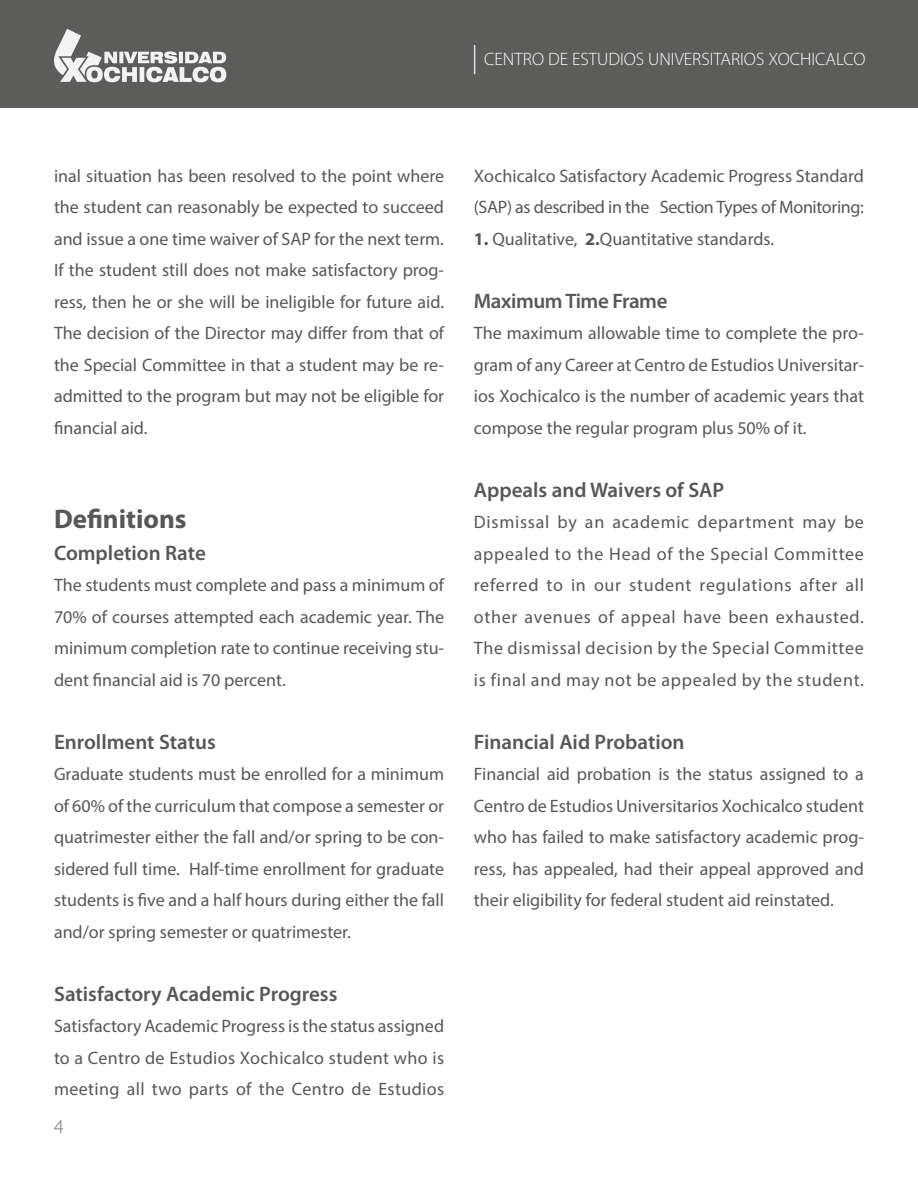
<style>
.page{position:relative;width:918px;height:1188px;background:#fff}
.page>*{position:absolute;margin:0;border:0;box-sizing:border-box;transform-origin:0 0}
.t1{font:700 27px "Myriad Pro";color:#575756}
.t2{font:600 21px "Myriad Pro";color:#575756}
.t3{font:600 21px "Myriad Pro";letter-spacing:-.02em;color:#575756}
.t4{font:300 19.5px "Myriad Pro";color:#000}
.t5{font:18px/31.5px "Myriad Pro";color:#575756;text-align:justify}
.t6{font:300 18px "Myriad Pro";color:#fff}
.s1{font-weight:700}
</style>
<div class="page">
<div style="left:0;top:0;width:918px;height:108px;background:#5c5c5b"></div>
<svg style="left:474px;top:45px;width:1px;height:29px"></svg>
<svg style="left:54px;top:29px;width:172px;height:53px"></svg>
<p class="t6" style="left:484px;top:49px;width:383px">CENTRO DE ESTUDIOS UNIVERSITARIOS XOCHICALCO</p>
<p class="t5" style="left:54px;top:160px;width:392px">inal situation has been resolved to the point where the student can reasonably be expected to succeed and issue a one time waiver of SAP for the next term.<br>If the student still does not make satisfactory prog&shy;ress, then he or she will be ineligible for future aid.<br>The decision of the Director may differ from that of the Special Committee in that a student may be re&shy;admitted to the program but may not be eligible for financial aid.</p>
<p class="t1" style="left:54px;top:501px;width:134px">Definitions</p>
<p class="t2" style="left:54px;top:539px;width:153px">Completion Rate</p>
<p class="t5" style="left:54px;top:569px;width:392px">The students must complete and pass a minimum of 70% of courses attempted each academic year. The minimum completion rate to continue receiving stu&shy;dent financial aid is 70 percent.</p>
<p class="t2" style="left:54px;top:728px;width:163px">Enrollment Status</p>
<p class="t5" style="left:54px;top:758px;width:392px">Graduate students must be enrolled for a minimum of 60% of the curriculum that compose a semester or quatrimester either the fall and/or spring to be con&shy;sidered full time. Half-time enrollment for graduate students is five and a half hours during either the fall and/or spring semester or quatrimester.</p>
<p class="t2" style="left:54px;top:980px;width:285px">Satisfactory Academic Progress</p>
<p class="t5" style="left:54px;top:1010px;width:392px">Satisfactory Academic Progress is the status assigned to a Centro de Estudios Xochicalco student who is meeting all two parts of the Centro de Estudios</p>
<p class="t4" style="left:54px;top:1116px;width:11px">4</p>
<p class="t5" style="left:474px;top:160px;width:392px">Xochicalco Satisfactory Academic Progress Standard (SAP) as described in the Section Types of Monitoring:</p>
<p class="t5" style="left:474px;top:223px;width:302px"><span class="s1">1.</span> Qualitative, <span class="s1">2.</span>Quantitative standards.</p>
<p class="t3" style="left:474px;top:287px;width:195px">Maximum Time Frame</p>
<p class="t5" style="left:474px;top:317px;width:392px">The maximum allowable time to complete the pro&shy;gram of any Career at Centro de Estudios Universitar&shy;ios Xochicalco is the number of academic years that compose the regular program plus 50% of it.</p>
<p class="t2" style="left:474px;top:476px;width:252px">Appeals and Waivers of SAP</p>
<p class="t5" style="left:474px;top:506px;width:392px">Dismissal by an academic department may be appealed to the Head of the Special Committee referred to in our student regulations after all other avenues of appeal have been exhausted.<br>The dismissal decision by the Special Committee is final and may not be appealed by the student.</p>
<p class="t2" style="left:474px;top:728px;width:212px">Financial Aid Probation</p>
<p class="t5" style="left:474px;top:758px;width:392px">Financial aid probation is the status assigned to a Centro de Estudios Universitarios Xochicalco student who has failed to make satisfactory academic prog&shy;ress, has appealed, had their appeal approved and their eligibility for federal student aid reinstated.</p>
</div>
